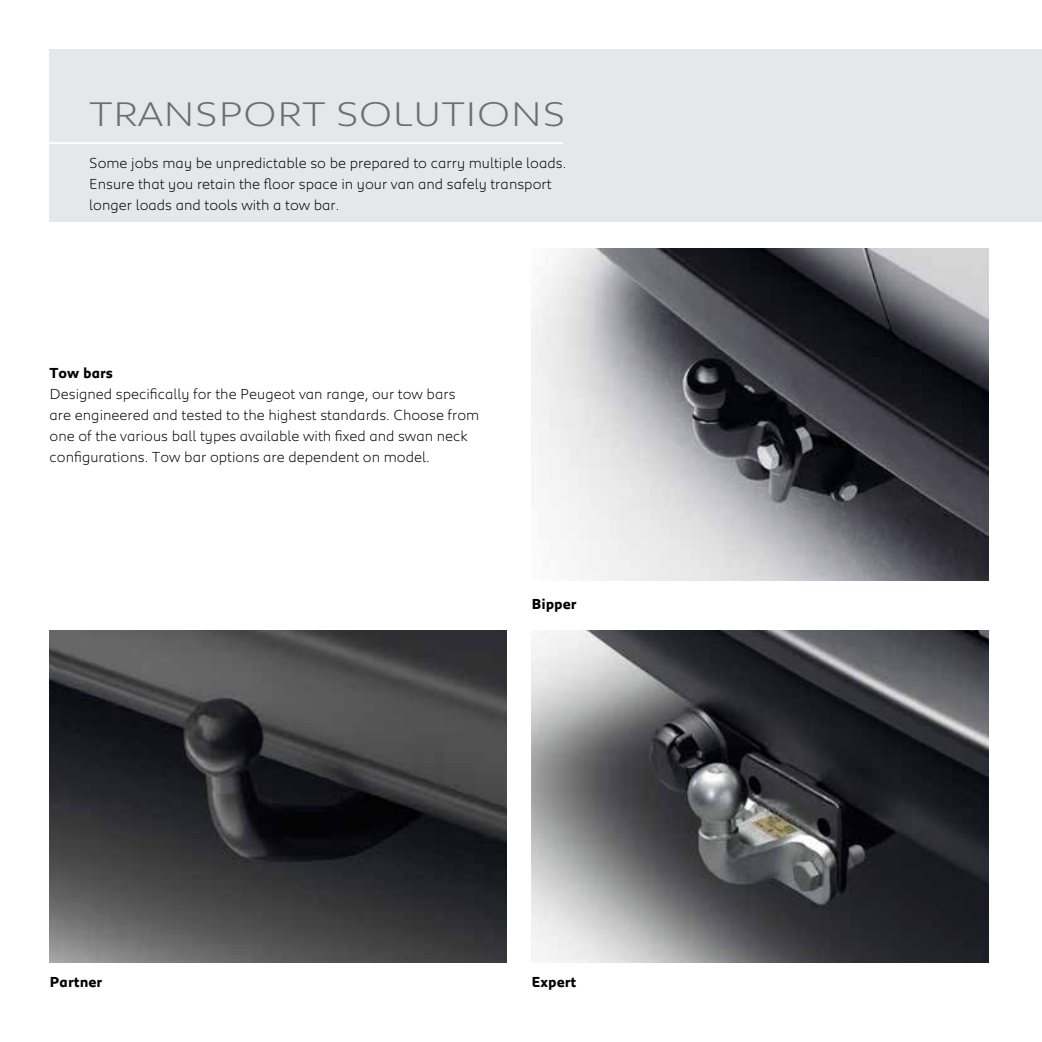
<style>
.page{position:relative;width:1042px;height:1042px;background:#fff}
.page>*{position:absolute;margin:0;border:0;box-sizing:border-box;transform-origin:0 0}
.t1{font:300 35px "Peugeot Expanded";color:#6d6e71}
.t2{font:300 14.88px/21px "Peugeot";color:#000}
.t3{font:700 14.88px "Peugeot";color:#000}
</style>
<div class="page">
<div style="left:50px;top:50px;width:992px;height:172px;background:#e6e7e8"></div>
<hr style="left:0;top:142px;width:563px;height:2px;background:#fff">
<img style="left:531px;top:248px;width:457px;height:332px">
<img style="left:50px;top:630px;width:456px;height:332px">
<img style="left:531px;top:630px;width:457px;height:332px">
<h1 class="t1" style="left:89px;top:90px;width:478px">TRANSPORT SOLUTIONS</h1>
<p class="t2" style="left:89px;top:152px;width:478px">Some jobs may be unpredictable so be prepared to carry multiple loads.<br>Ensure that you retain the floor space in your van and safely transport longer loads and tools with a tow bar.</p>
<p class="t3" style="left:50px;top:363px;width:65px">Tow bars</p>
<p class="t2" style="left:50px;top:383px;width:431px">Designed specifically for the Peugeot van range, our tow bars are engineered and tested to the highest standards. Choose from one of the various ball types available with fixed and swan neck configurations. Tow bar options are dependent on model.</p>
<p class="t3" style="left:531px;top:594px;width:47px">Bipper</p>
<p class="t3" style="left:50px;top:972px;width:54px">Partner</p>
<p class="t3" style="left:531px;top:972px;width:46px">Expert</p>
</div>
